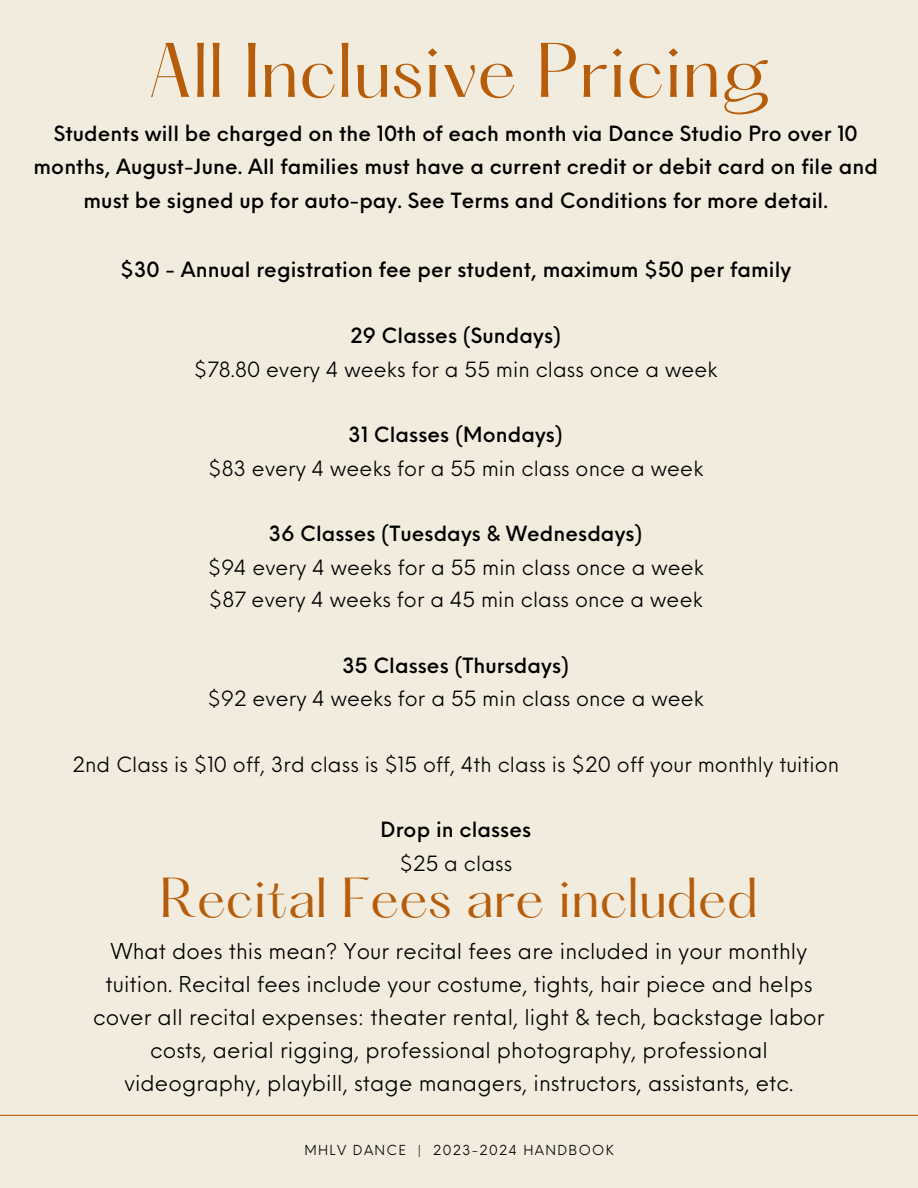
<style>
.page{position:relative;width:918px;height:1188px;background:#f2ecdf}
.page>*{position:absolute;margin:0;border:0;box-sizing:border-box;transform-origin:0 0}
.t1{font:67.5px "Hatton";color:#b65d0b}
.t2{font:49.2px "Hatton";color:#b65d0b}
.t3{font:21.3px/33.2px "Neue Einstellung";letter-spacing:.005em;color:#000;text-align:center}
.t4{font:500 20.55px/33.8px "Neue Einstellung";letter-spacing:.005em;color:#000;text-align:center}
.t5{font:20.55px "Neue Einstellung";letter-spacing:.005em;color:#000}
.t6{font:13.5px "Neue Einstellung";letter-spacing:.1em;color:#000}
</style>
<div class="page">
<hr style="left:0;top:1115px;width:918px;height:1px;background:#b65d0b">
<p class="t1" style="left:147px;top:39px;width:625px">All Inclusive Pricing</p>
<p class="t4" style="left:34px;top:114px;width:846px">Students will be charged on the 10th of each month via Dance Studio Pro over 10 months, August-June. All families must have a current credit or debit card on file and must be signed up for auto-pay. See Terms and Conditions for more detail.</p>
<p class="t4" style="left:120px;top:250px;width:673px">$30 - Annual registration fee per student, maximum $50 per family</p>
<p class="t4" style="left:350px;top:317px;width:212px">29 Classes (Sundays)</p>
<p class="t5" style="left:194px;top:351px;width:525px">$78.80 every 4 weeks for a 55 min class once a week</p>
<p class="t4" style="left:349px;top:416px;width:216px">31 Classes (Mondays)</p>
<p class="t5" style="left:208px;top:450px;width:497px">$83 every 4 weeks for a 55 min class once a week</p>
<p class="t4" style="left:269px;top:515px;width:375px">36 Classes (Tuesdays &amp; Wednesdays)</p>
<p class="t5" style="left:208px;top:549px;width:498px">$94 every 4 weeks for a 55 min class once a week</p>
<p class="t5" style="left:209px;top:582px;width:496px">$87 every 4 weeks for a 45 min class once a week</p>
<p class="t4" style="left:342px;top:646px;width:228px">35 Classes (Thursdays)</p>
<p class="t5" style="left:208px;top:681px;width:498px">$92 every 4 weeks for a 55 min class once a week</p>
<p class="t5" style="left:72px;top:746px;width:768px">2nd Class is $10 off, 3rd class is $15 off, 4th class is $20 off your monthly tuition</p>
<p class="t4" style="left:380px;top:811px;width:152px">Drop in classes</p>
<p class="t5" style="left:399px;top:845px;width:114px">$25 a class</p>
<p class="t2" style="left:160px;top:875px;width:600px">Recital Fees are included</p>
<p class="t3" style="left:93px;top:932px;width:733px">What does this mean? Your recital fees are included in your monthly tuition. Recital fees include your costume, tights, hair piece and helps cover all recital expenses: theater rental, light &amp; tech, backstage labor costs, aerial rigging, professional photography, professional videography, playbill, stage managers, instructors, assistants, etc.</p>
<p class="t6" style="left:304px;top:1138px;width:311px">MHLV DANCE | 2023-2024 HANDBOOK</p>
</div>
